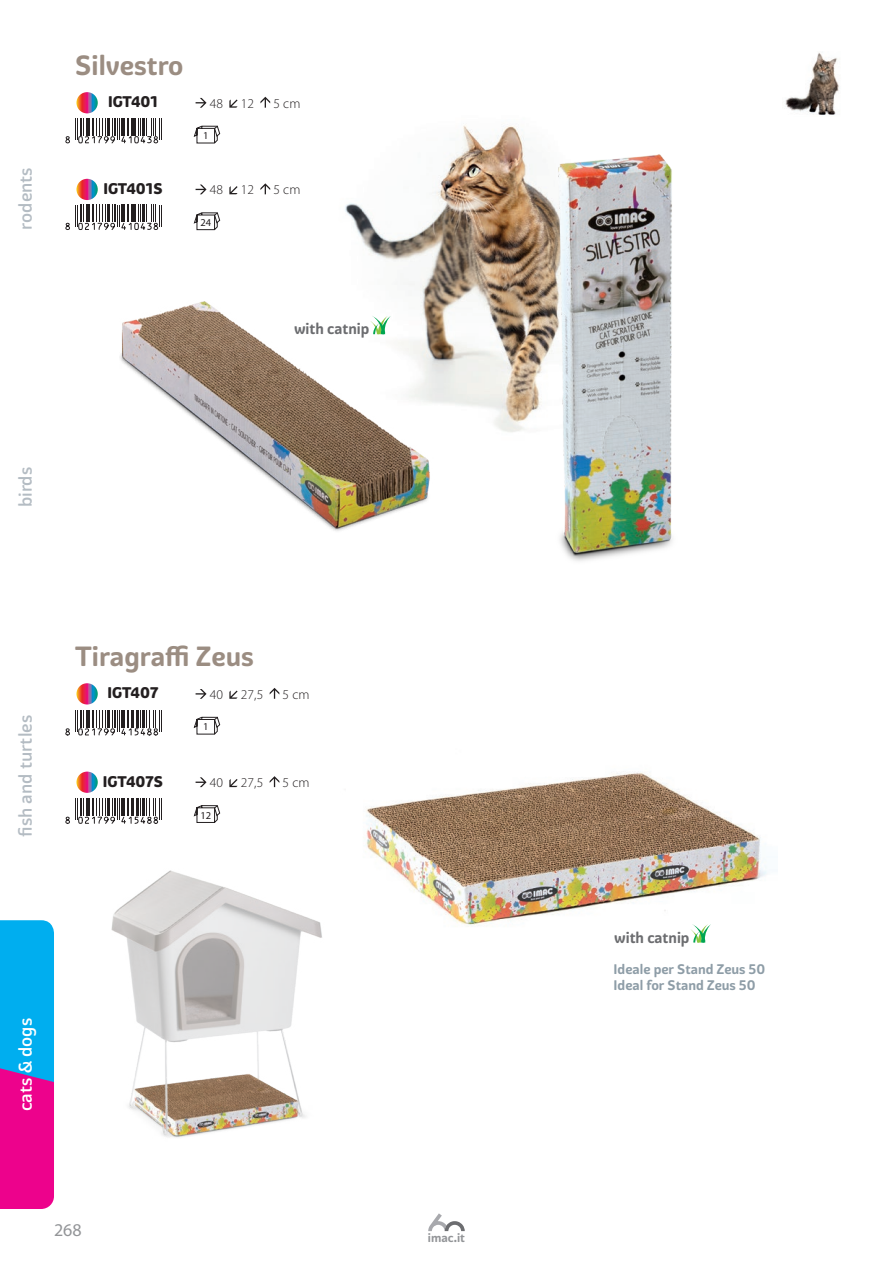
<style>
.page{position:relative;width:893px;height:1263px;background:#fff}
.page>*{position:absolute;margin:0;border:0;box-sizing:border-box;transform-origin:0 0}
.t1{font:700 27px "Graviola Soft";color:#9b8d82}
.t2{font:500 18px "Graviola Soft";color:#b4bcc3}
.t3{font:500 18px "Graviola Soft";color:#fff}
.t4{font:18px "Myriad Pro";color:#939598}
.t5{font:700 15.15px "Graviola Soft";letter-spacing:-.005em;color:#6c6d70}
.t6{font:800 15px "Graviola Soft";color:#231f20}
.t7{font:700 13.5px/16.2px "Graviola Soft";color:#8e9da7}
.t8{font:300 13.5px "Myriad Pro";letter-spacing:.01em;color:#231f20}
.t9{font:700 12px "Graviola Soft";color:#939598}
.t10{font:10.5px "Myriad Pro";color:#231f20}
</style>
<div class="page">
<img style="left:785px;top:52px;width:54px;height:63px">
<img style="left:111px;top:816px;width:211px;height:322px">
<img style="left:366px;top:772px;width:401px;height:154px">
<svg style="left:690px;top:924px;width:21px;height:18px"></svg>
<img style="left:345px;top:125px;width:177px;height:307px">
<img style="left:120px;top:262px;width:330px;height:269px">
<img style="left:522px;top:129px;width:150px;height:432px">
<svg style="left:370px;top:316px;width:21px;height:18px"></svg>
<svg style="left:194px;top:126px;width:26px;height:17px"></svg>
<svg style="left:76px;top:92px;width:22px;height:21px"></svg>
<svg style="left:196px;top:98px;width:11px;height:10px"></svg>
<svg style="left:229px;top:99px;width:9px;height:9px"></svg>
<svg style="left:260px;top:97px;width:10px;height:11px"></svg>
<svg style="left:65px;top:118px;width:97px;height:26px"></svg>
<svg style="left:194px;top:212px;width:26px;height:18px"></svg>
<svg style="left:76px;top:179px;width:22px;height:21px"></svg>
<svg style="left:196px;top:185px;width:11px;height:9px"></svg>
<svg style="left:229px;top:186px;width:9px;height:8px"></svg>
<svg style="left:260px;top:183px;width:10px;height:11px"></svg>
<svg style="left:65px;top:205px;width:97px;height:25px"></svg>
<svg style="left:194px;top:717px;width:26px;height:17px"></svg>
<svg style="left:76px;top:683px;width:22px;height:21px"></svg>
<svg style="left:196px;top:689px;width:11px;height:10px"></svg>
<svg style="left:229px;top:690px;width:9px;height:9px"></svg>
<svg style="left:270px;top:688px;width:9px;height:11px"></svg>
<svg style="left:65px;top:710px;width:97px;height:26px"></svg>
<svg style="left:194px;top:805px;width:26px;height:18px"></svg>
<svg style="left:76px;top:771px;width:22px;height:22px"></svg>
<svg style="left:196px;top:777px;width:11px;height:10px"></svg>
<svg style="left:229px;top:779px;width:9px;height:8px"></svg>
<svg style="left:270px;top:776px;width:9px;height:11px"></svg>
<div style="left:65px;top:798px;width:103px;height:26px;background:#fff"></div>
<svg style="left:65px;top:798px;width:97px;height:26px"></svg>
<svg style="left:0;top:920px;width:54px;height:289px;background:#6e5ec1"></svg>
<svg style="left:428px;top:1213px;width:37px;height:18px"></svg>
<h2 class="t2" style="left:14px;top:230px;width:64px;rotate:-90deg">rodents</h2>
<h1 class="t1" style="left:75px;top:48px;width:110px">Silvestro</h1>
<p class="t6" style="left:108px;top:92px;width:51px">IGT401</p>
<p class="t8" style="left:210px;top:96px;width:15px">48</p>
<p class="t8" style="left:241px;top:96px;width:15px">12</p>
<p class="t8" style="left:273px;top:96px;width:29px">5 cm</p>
<p class="t10" style="left:203px;top:129px;width:7px">1</p>
<p class="t6" style="left:103px;top:179px;width:61px">IGT401S</p>
<p class="t8" style="left:210px;top:182px;width:15px">48</p>
<p class="t8" style="left:241px;top:182px;width:15px">12</p>
<p class="t8" style="left:273px;top:182px;width:29px">5 cm</p>
<p class="t10" style="left:200px;top:216px;width:12px">24</p>
<p class="t5" style="left:294px;top:319px;width:77px">with catnip</p>
<h2 class="t2" style="left:14px;top:507px;width:42px;rotate:-90deg">birds</h2>
<h2 class="t2" style="left:14px;top:837px;width:123px;rotate:-90deg">fish and turtles</h2>
<h1 class="t1" style="left:75px;top:639px;width:180px">Tiragraffi Zeus</h1>
<p class="t6" style="left:108px;top:683px;width:52px">IGT407</p>
<p class="t8" style="left:210px;top:687px;width:15px">40</p>
<p class="t8" style="left:241px;top:687px;width:24px">27,5</p>
<p class="t8" style="left:283px;top:687px;width:29px">5 cm</p>
<p class="t10" style="left:203px;top:720px;width:7px">1</p>
<p class="t6" style="left:103px;top:772px;width:62px">IGT407S</p>
<p class="t8" style="left:210px;top:775px;width:15px">40</p>
<p class="t8" style="left:241px;top:775px;width:24px">27,5</p>
<p class="t8" style="left:283px;top:775px;width:29px">5 cm</p>
<p class="t10" style="left:200px;top:809px;width:12px">12</p>
<h2 class="t3" style="left:14px;top:1111px;width:95px;rotate:-90deg">cats &amp; dogs</h2>
<h2 class="t4" style="left:54px;top:1219px;width:29px">268</h2>
<p class="t9" style="left:428px;top:1230px;width:39px">imac.it</p>
<p class="t5" style="left:614px;top:928px;width:77px">with catnip</p>
<p class="t7" style="left:613px;top:961px;width:153px">Ideale per Stand Zeus 50<br>Ideal for Stand Zeus 50</p>
</div>
